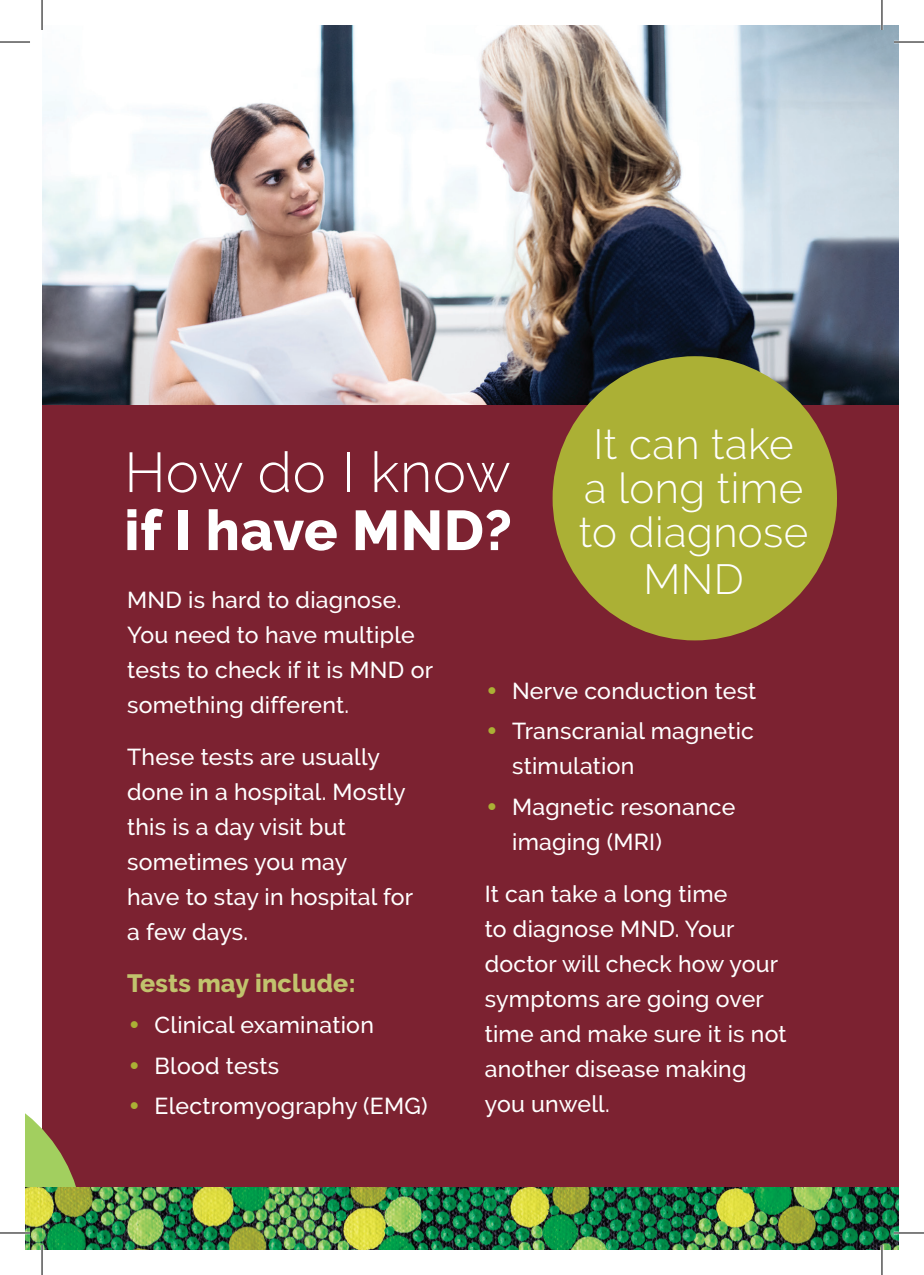
<style>
.page{position:relative;width:924px;height:1275px;background:#fff}
.page>*{position:absolute;margin:0;border:0;box-sizing:border-box;transform-origin:0 0}
.t1{font:800 56px "Raleway";letter-spacing:.01em;color:#fff}
.t2{font:300 56px "Raleway";letter-spacing:.005em;color:#fff}
.t3{font:300 42px/44.8px "Raleway";letter-spacing:.01em;color:#fff;text-align:center}
.t4{font:800 25px "Raleway";letter-spacing:.01em;color:#c1c36d}
.t5{font:500 23px/35px "Raleway";letter-spacing:.01em;color:#fff}
.s1{font-weight:200;font-size:42px;color:#abb035}
</style>
<div class="page">
<div style="left:42px;top:25px;width:856px;height:1225px;background:#7c2231"></div>
<img style="left:42px;top:25px;width:856px;height:380px">
<div style="left:552px;top:356px;width:284px;height:284px;background:#abb035;border-radius:50%"></div>
<svg style="left:25px;top:1113px;width:51px;height:74px"></svg>
<img style="left:25px;top:1187px;width:5px;height:63px">
<img style="left:30px;top:1187px;width:868px;height:63px">
<hr style="left:893px;top:41px;width:30px;height:2px;background:#fff">
<hr style="left:0;top:1231px;width:30px;height:3px;background:#fff">
<hr style="left:893px;top:1231px;width:30px;height:3px;background:#fff">
<hr style="left:41px;top:1245px;width:2px;height:30px;background:#fff">
<hr style="left:880px;top:0;width:2px;height:30px;background:#fff">
<hr style="left:880px;top:1245px;width:2px;height:30px;background:#fff">
<hr style="left:0;top:42px;width:30px;height:1px;background:#000">
<hr style="left:893px;top:42px;width:30px;height:1px;background:#000">
<hr style="left:0;top:1232px;width:30px;height:1px;background:#000">
<hr style="left:893px;top:1232px;width:30px;height:1px;background:#000">
<hr style="left:42px;top:0;width:1px;height:30px;background:#000">
<hr style="left:42px;top:1245px;width:1px;height:30px;background:#000">
<hr style="left:881px;top:0;width:1px;height:30px;background:#000">
<hr style="left:881px;top:1245px;width:1px;height:30px;background:#000">
<h2 class="t3" style="left:578px;top:422px;width:231px">It can take a long time to diagnose<br>MND</h2>
<h1 class="t2" style="left:124px;top:439px;width:387px">How do I know</h1>
<h1 class="t1" style="left:124px;top:498px;width:389px">if I have MND?</h1>
<p class="t5" style="left:127px;top:582px;width:307px">MND is hard to diagnose.<br>You need to have multiple tests to check if it is MND or something different.</p>
<p class="t5" style="left:127px;top:739px;width:287px">These tests are usually done in a hospital. Mostly this is a day visit but sometimes you may<br>have to stay in hospital for a few days.</p>
<p class="t4" style="left:127px;top:969px;width:230px">Tests may include:</p>
<p class="t5" style="left:127px;top:1007px;width:248px"><span class="s1">•</span> Clinical examination</p>
<p class="t5" style="left:127px;top:1048px;width:153px"><span class="s1">•</span> Blood tests</p>
<p class="t5" style="left:127px;top:1088px;width:302px"><span class="s1">•</span> Electromyography (EMG)</p>
<p class="t5" style="left:484px;top:673px;width:273px"><span class="s1">•</span> Nerve conduction test</p>
<p class="t5" style="left:512px;top:714px;width:243px;text-indent:-27px"><span class="s1">•</span> Transcranial magnetic stimulation</p>
<p class="t5" style="left:512px;top:789px;width:224px;text-indent:-27px"><span class="s1">•</span> Magnetic resonance imaging (MRI)</p>
<p class="t5" style="left:484px;top:876px;width:303px">It can take a long time<br>to diagnose MND. Your doctor will check how your symptoms are going over time and make sure it is not another disease making you unwell.</p>
</div>
